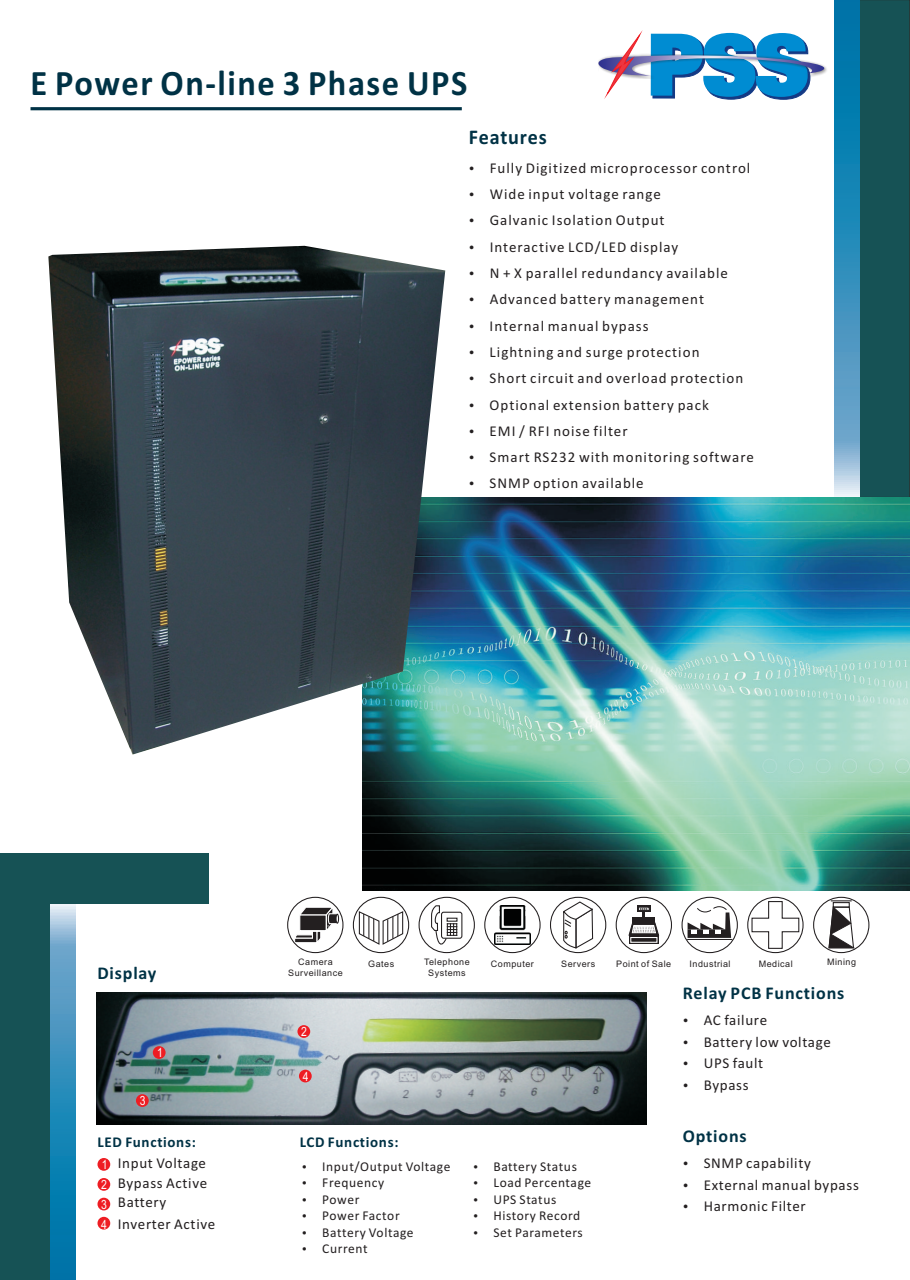
<style>
.page{position:relative;width:910px;height:1280px;background:#fff}
.page>*{position:absolute;margin:0;border:0;box-sizing:border-box;transform-origin:0 0}
.t1{font:700 36px "Calibri";letter-spacing:.045em;color:#003245;scale:.96 1}
.t2{font:700 21px "Calibri";letter-spacing:.045em;color:#003245;scale:.96 1}
.t3{font:700 18px "Calibri";letter-spacing:.045em;color:#003245}
.t4{font:15px/19.6px "Calibri";letter-spacing:.065em;color:#231f20;text-align:justify}
.t5{font:15px "Calibri";letter-spacing:.045em;color:#231f20}
.t6{font:700 15px "Calibri";letter-spacing:.045em;color:#003245}
.t7{font:13.5px/16.5px "Calibri";letter-spacing:.045em;color:#231f20}
.t8{font:12.75px/20px "Arial Narrow";color:#fff;text-align:justify}
.t9{font:11.55px "Wingdings";color:#231f20}
.t10{font:9px/10.9px "Arial";letter-spacing:.055em;color:#231f20;text-align:center}
.t11{font:900 2.7px "Arial";color:#231f20}
</style>
<div class="page">
<svg style="left:598px;top:33px;width:229px;height:67px"></svg>
<div style="left:859px;top:0;width:51px;height:497px;background:#165255"></div>
<svg style="left:834px;top:0;width:25px;height:497px;background:#3691bc"></svg>
<img style="left:362px;top:497px;width:548px;height:394px">
<div style="left:0;top:903px;width:51px;height:377px;background:#165255"></div>
<svg style="left:50px;top:903px;width:26px;height:377px;background:#3690bc"></svg>
<div style="left:0;top:853px;width:209px;height:50px;background:#165255"></div>
<hr style="left:31px;top:107px;width:431px;height:3px;background:#003245">
<svg style="left:358px;top:910px;width:46px;height:36px"></svg>
<div style="left:353px;top:897px;width:56px;height:56px;border:1px solid #231f20;border-radius:50%"></div>
<svg style="left:293px;top:904px;width:45px;height:41px"></svg>
<div style="left:287px;top:897px;width:56px;height:56px;border:1px solid #231f20;border-radius:50%"></div>
<div style="left:441px;top:912px;width:21px;height:27px;border:1px solid #231f20;border-radius:2px"></div>
<svg style="left:430px;top:905px;width:27px;height:43px"></svg>
<div style="left:419px;top:897px;width:56px;height:56px;border:1px solid #231f20;border-radius:50%"></div>
<img style="left:494px;top:906px;width:37px;height:38px">
<div style="left:484px;top:897px;width:57px;height:56px;border:1px solid #231f20;border-radius:50%"></div>
<div style="left:637px;top:906px;width:14px;height:6px;background:#231f20"></div>
<div style="left:629px;top:936px;width:30px;height:8px;background:#231f20"></div>
<div style="left:630px;top:937px;width:27px;height:6px;border:1px solid #fff"></div>
<svg style="left:629px;top:907px;width:30px;height:28px"></svg>
<div style="left:616px;top:897px;width:56px;height:56px;border:1px solid #231f20;border-radius:50%"></div>
<svg style="left:562px;top:900px;width:32px;height:50px"></svg>
<div style="left:550px;top:897px;width:56px;height:56px;border:1px solid #231f20;border-radius:50%"></div>
<div style="left:681px;top:897px;width:57px;height:56px;border:1px solid #231f20;border-radius:50%"></div>
<hr style="left:687px;top:939px;width:45px;height:1px;background:#231f20">
<svg style="left:687px;top:906px;width:44px;height:32px"></svg>
<div style="left:747px;top:897px;width:57px;height:56px;border:1px solid #231f20;border-radius:50%"></div>
<svg style="left:751px;top:900px;width:49px;height:49px"></svg>
<div style="left:813px;top:897px;width:56px;height:56px;border:1px solid #231f20;border-radius:50%"></div>
<svg style="left:828px;top:900px;width:27px;height:49px"></svg>
<div style="left:97px;top:1198px;width:13px;height:12px;background:#ee1d23;border-radius:50%"></div>
<div style="left:97px;top:1217px;width:13px;height:12px;background:#ee1d23;border-radius:50%"></div>
<div style="left:97px;top:1158px;width:13px;height:13px;background:#ee1d23;border-radius:50%"></div>
<div style="left:97px;top:1178px;width:13px;height:13px;background:#ee1d23;border-radius:50%"></div>
<img style="left:97px;top:992px;width:550px;height:133px">
<div style="left:153px;top:1046px;width:13px;height:13px;background:#ee1d23;border-radius:50%"></div>
<div style="left:297px;top:1025px;width:13px;height:13px;background:#ee1d23;border-radius:50%"></div>
<div style="left:136px;top:1094px;width:13px;height:13px;background:#ee1d23;border-radius:50%"></div>
<div style="left:299px;top:1070px;width:13px;height:12px;background:#ee1d23;border-radius:50%"></div>
<img style="left:48px;top:246px;width:397px;height:509px">
<h1 class="t1" style="left:31px;top:68px;width:456px">E Power On-line 3 Phase UPS</h1>
<h2 class="t2" style="left:469px;top:128px;width:83px">Features</h2>
<p class="t4" style="left:469px;top:159px;width:283px">•Fully Digitized microprocessor control</p>
<p class="t4" style="left:469px;top:185px;width:194px">•Wide input voltage range</p>
<p class="t4" style="left:469px;top:212px;width:197px">•Galvanic Isolation Output</p>
<p class="t4" style="left:469px;top:238px;width:211px">•Interactive LCD/LED display</p>
<p class="t4" style="left:469px;top:264px;width:261px">•N + X parallel redundancy available</p>
<p class="t4" style="left:469px;top:291px;width:237px">•Advanced battery management</p>
<p class="t4" style="left:469px;top:317px;width:181px">•Internal manual bypass</p>
<p class="t4" style="left:469px;top:343px;width:232px">•Lightning and surge protection</p>
<p class="t4" style="left:469px;top:370px;width:276px">•Short circuit and overload protection</p>
<p class="t4" style="left:469px;top:396px;width:242px">•Optional extension battery pack</p>
<p class="t4" style="left:469px;top:422px;width:160px">•EMI / RFI noise filter</p>
<p class="t4" style="left:469px;top:448px;width:287px">•Smart RS232 with monitoring software</p>
<p class="t4" style="left:469px;top:475px;width:176px">•SNMP option available</p>
<p class="t3" style="left:97px;top:965px;width:61px">Display</p>
<p class="t8" style="left:157px;top:1044px;width:7px">1</p>
<p class="t8" style="left:140px;top:1092px;width:7px">3</p>
<p class="t6" style="left:97px;top:1136px;width:100px">LED Functions:</p>
<p class="t8" style="left:101px;top:1156px;width:8px">1<br>2<br>3<br>4</p>
<p class="t4" style="left:118px;top:1154px;width:91px">Input Voltage Bypass Active Battery</p>
<p class="t5" style="left:118px;top:1217px;width:99px">Inverter Active</p>
<p class="t10" style="left:298px;top:957px;width:36px">Camera</p>
<p class="t10" style="left:368px;top:959px;width:28px">Gates</p>
<p class="t10" style="left:288px;top:968px;width:56px">Surveillance</p>
<p class="t10" style="left:424px;top:957px;width:47px">Telephone<br>Systems</p>
<p class="t10" style="left:491px;top:959px;width:45px">Computer</p>
<p class="t8" style="left:301px;top:1023px;width:7px">2</p>
<p class="t8" style="left:303px;top:1067px;width:7px">4</p>
<p class="t11" style="left:640px;top:908px;width:9px">$$$$</p>
<p class="t10" style="left:561px;top:959px;width:36px">Servers</p>
<p class="t10" style="left:616px;top:959px;width:57px">Point of Sale</p>
<p class="t10" style="left:689px;top:959px;width:43px">Industrial</p>
<p class="t10" style="left:759px;top:959px;width:36px">Medical</p>
<p class="t10" style="left:827px;top:957px;width:31px">Mining</p>
<p class="t3" style="left:683px;top:986px;width:163px">Relay PCB Functions</p>
<p class="t5" style="left:683px;top:1014px;width:86px">•AC failure</p>
<p class="t5" style="left:683px;top:1035px;width:149px">•Battery low voltage</p>
<p class="t5" style="left:683px;top:1057px;width:82px">•UPS fault</p>
<p class="t4" style="left:683px;top:1076px;width:67px">•Bypass</p>
<p class="t6" style="left:300px;top:1136px;width:100px">LCD Functions:</p>
<p class="t9" style="left:302px;top:1178px;width:36px">•</p>
<p class="t7" style="left:302px;top:1159px;width:150px">•Input/Output Voltage</p>
<p class="t9" style="left:302px;top:1195px;width:36px">•</p>
<p class="t7" style="left:322px;top:1176px;width:64px">Frequency</p>
<p class="t7" style="left:322px;top:1192px;width:39px">Power</p>
<p class="t7" style="left:473px;top:1159px;width:105px">•Battery Status</p>
<p class="t9" style="left:473px;top:1195px;width:36px">•</p>
<p class="t7" style="left:493px;top:1176px;width:99px">Load Percentage</p>
<p class="t9" style="left:473px;top:1178px;width:36px">•</p>
<p class="t7" style="left:493px;top:1192px;width:64px">UPS Status</p>
<p class="t9" style="left:302px;top:1211px;width:36px">•</p>
<p class="t9" style="left:302px;top:1228px;width:36px">•</p>
<p class="t9" style="left:302px;top:1244px;width:36px">•</p>
<p class="t7" style="left:322px;top:1208px;width:79px">Power Factor</p>
<p class="t7" style="left:322px;top:1225px;width:93px">Battery Voltage<br>Current</p>
<p class="t9" style="left:473px;top:1211px;width:36px">•</p>
<p class="t9" style="left:473px;top:1228px;width:36px">•</p>
<p class="t7" style="left:493px;top:1208px;width:91px">History Record<br>Set Parameters</p>
<p class="t3" style="left:683px;top:1128px;width:65px">Options</p>
<p class="t5" style="left:683px;top:1157px;width:129px">•SNMP capability</p>
<p class="t5" style="left:683px;top:1178px;width:178px">•External manual bypass</p>
<p class="t5" style="left:683px;top:1200px;width:125px">•Harmonic Filter</p>
</div>
